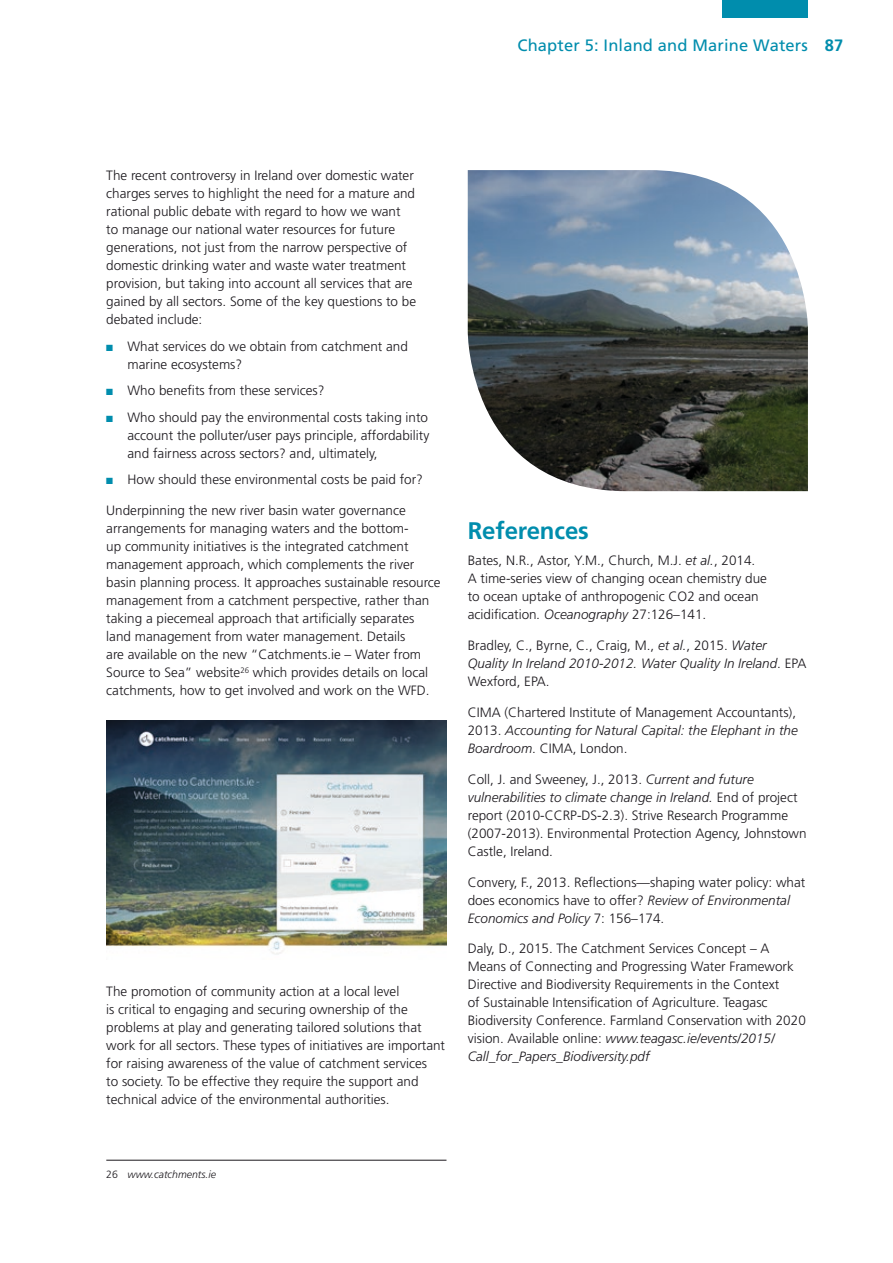
<style>
.page{position:relative;width:893px;height:1263px;background:#fff}
.page>*{position:absolute;margin:0;border:0;box-sizing:border-box;transform-origin:0 0}
.heading_2_-_S2{font:700 24px "Frutiger LT Std";letter-spacing:-.005em;color:#008dad}
.t1{font:16.5px "Frutiger LT Std";letter-spacing:.01em;color:#008dad}
.body{font:300 13.5px/18px "Frutiger LT Std";color:#1a171c}
.indent{font:300 13.5px/18px "Frutiger LT Std";color:#1a171c}
.body-2{font:italic 300 13.5px/18px "Frutiger LT Std";color:#1a171c}
.footnote{font:italic 300 10.5px "Frutiger LT Std";color:#1a171c}
.s1{font-weight:700}
.s2{color:#008dad}
.s3{font-style:italic}
.s4{font-style:normal}
</style>
<div class="page">
<div style="left:723px;top:0;width:85px;height:17px;background:#008dad"></div>
<hr style="left:106px;top:1160px;width:340px;height:1px;background:#1a171c">
<img style="left:468px;top:170px;width:340px;height:321px">
<img style="left:106px;top:721px;width:340px;height:234px">
<p class="t1" style="left:517px;top:36px;width:328px">Chapter 5: Inland and Marine Waters <span class="s1">87</span></p>
<p class="body" style="left:106px;top:167px;width:311px">The recent controversy in Ireland over domestic water charges serves to highlight the need for a mature and rational public debate with regard to how we want<br>to manage our national water resources for future generations, not just from the narrow perspective of domestic drinking water and waste water treatment provision, but taking into account all services that are gained by all sectors. Some of the key questions to be debated include:</p>
<p class="indent" style="left:128px;top:337px;width:282px;text-indent:-21px"><span class="s2">■</span> What services do we obtain from catchment and marine ecosystems?</p>
<p class="indent" style="left:106px;top:382px;width:220px"><span class="s2">■</span> Who benefits from these services?</p>
<p class="indent" style="left:128px;top:408px;width:303px;text-align:justify;text-indent:-21px"><span class="s2">■</span> Who should pay the environmental costs taking into account the polluter/user pays principle, affordability and fairness across sectors? and, ultimately,</p>
<p class="indent" style="left:106px;top:471px;width:318px"><span class="s2">■</span> How should these environmental costs be paid for?</p>
<p class="body" style="left:106px;top:502px;width:336px">Underpinning the new river basin water governance arrangements for managing waters and the bottom-<br>up community initiatives is the integrated catchment management approach, which complements the river basin planning process. It approaches sustainable resource management from a catchment perspective, rather than taking a piecemeal approach that artificially separates land management from water management. Details<br>are available on the new “Catchments.ie – Water from Source to Sea” website<sup>26</sup> which provides details on local catchments, how to get involved and work on the WFD.</p>
<p class="body" style="left:106px;top:982px;width:340px">The promotion of community action at a local level<br>is critical to engaging and securing ownership of the problems at play and generating tailored solutions that work for all sectors. These types of initiatives are important for raising awareness of the value of catchment services<br>to society. To be effective they require the support and technical advice of the environmental authorities.</p>
<p class="heading_2_-_S2" style="left:468px;top:516px;width:123px">References</p>
<p class="body" style="left:468px;top:552px;width:301px">Bates, N.R., Astor, Y.M., Church, M.J. <span class="s3">et al.</span>, 2014.<br>A time-series view of changing ocean chemistry due to ocean uptake of anthropogenic CO2 and ocean acidification<span class="s3">. Oceanography</span> 27:126–141.</p>
<p class="body-2" style="left:468px;top:637px;width:340px"><span class="s4">Bradley, C., Byrne, C., Craig, M.,</span> et al.<span class="s4">, 2015.</span> Water<br>Quality In Ireland 2010-2012. Water Quality In Ireland<span class="s4">. EPA<br>Wexford, EPA.</span></p>
<p class="body" style="left:468px;top:703px;width:332px">CIMA (Chartered Institute of Management Accountants),<br>2013. <span class="s3">Accounting for Natural Capital: the Elephant in the<br>Boardroom</span>. CIMA, London.</p>
<p class="body" style="left:468px;top:770px;width:340px">Coll, J. and Sweeney, J., 2013. <span class="s3">Current and future vulnerabilities to climate change in Ireland.</span> End of project report (2010-CCRP-DS-2.3). Strive Research Programme (2007‑2013). Environmental Protection Agency, Johnstown Castle, Ireland.</p>
<p class="body" style="left:468px;top:873px;width:339px">Convery, F., 2013. Reflections—shaping water policy: what does economics have to offer? <span class="s3">Review of Environmental<br>Economics and Policy</span> 7: 156–174.</p>
<p class="body" style="left:468px;top:940px;width:340px">Daly, D., 2015. The Catchment Services Concept – A Means of Connecting and Progressing Water Framework Directive and Biodiversity Requirements in the Context<br>of Sustainable Intensification of Agriculture. Teagasc Biodiversity Conference. Farmland Conservation with 2020 vision. Available online: <span class="s3">www.teagasc.ie/events/2015/ Call_for_Papers_Biodiversity.pdf</span></p>
<p class="footnote" style="left:106px;top:1168px;width:111px"><span class="s4">26</span> www.catchments.ie</p>
</div>
